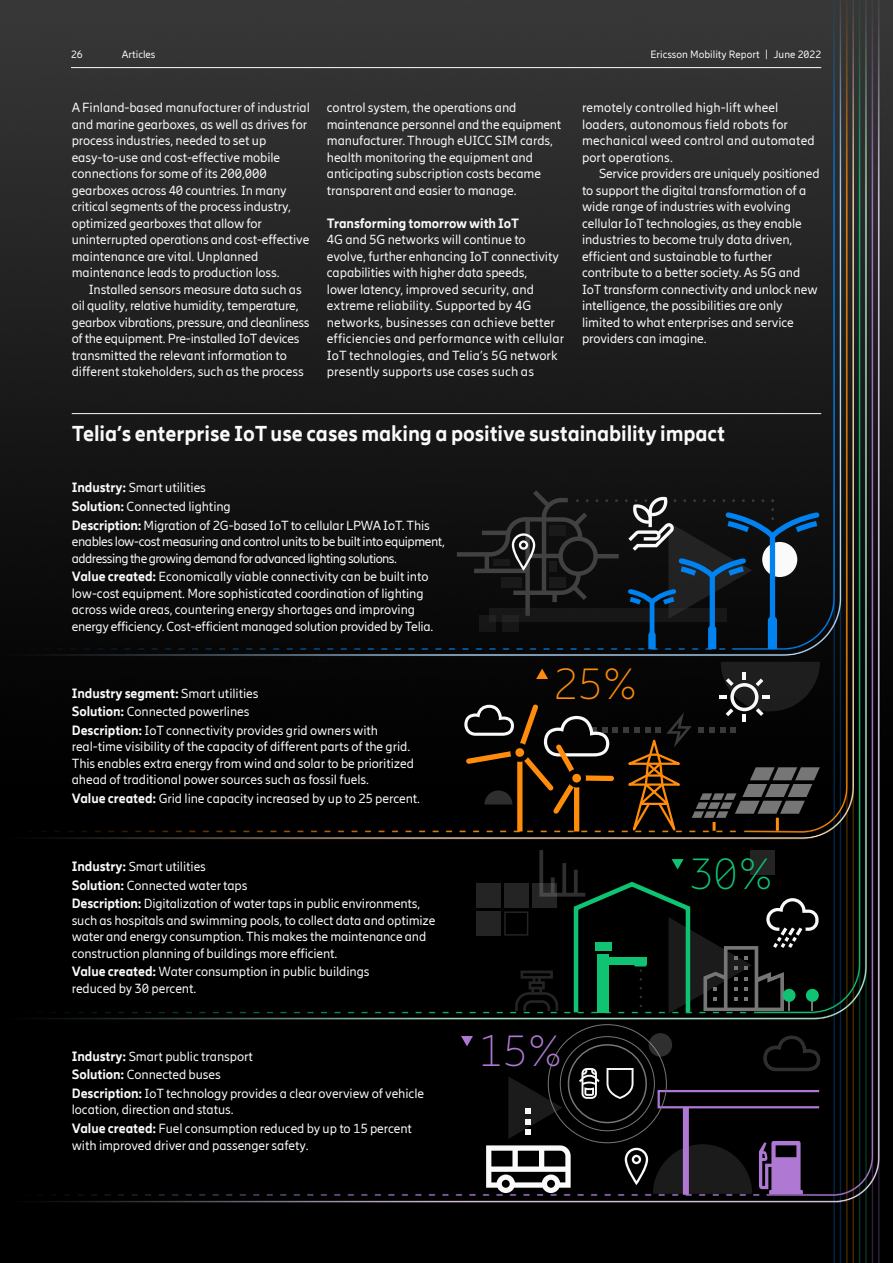
<style>
.page{position:relative;width:893px;height:1263px;background:#fff}
.page>*{position:absolute;margin:0;border:0;box-sizing:border-box;transform-origin:0 0}
.t1{font:200 43.35px "Ericsson Hilda";color:#ff8c0a}
.t2{font:200 43.35px "Ericsson Hilda";color:#0fc373}
.t3{font:200 43.35px "Ericsson Hilda";color:#af78d2}
.t4{font:800 21px "Ericsson Hilda";letter-spacing:-.005em;color:#fafafa}
.t5{font:13.2px/16.5px "Ericsson Hilda";letter-spacing:-.005em;color:#fafafa}
.t6{font:13.2px/16.5px "Ericsson Hilda";letter-spacing:-.04em;color:#fafafa}
.t7{font:800 13.2px "Ericsson Hilda";letter-spacing:-.005em;color:#fafafa}
.t8{font:10.5px "Ericsson Hilda";color:#fafafa}
.s1{font-weight:800}
</style>
<div class="page">
<img style="left:0;top:0;width:893px;height:1263px">
<svg style="left:579px;top:1068px;width:21px;height:31px"></svg>
<svg style="left:606px;top:1068px;width:27px;height:31px"></svg>
<div style="left:568px;top:1044px;width:79px;height:79px;border:2px solid #767676;border-radius:50%"></div>
<svg style="left:763px;top:1035px;width:57px;height:36px;background:#0b0b0b"></svg>
<svg style="left:461px;top:1036px;width:12px;height:10px"></svg>
<svg style="left:625px;top:1144px;width:127px;height:50px;background:#1a1a1a"></svg>
<svg style="left:457px;top:490px;width:366px;height:159px;background:#181f25"></svg>
<svg style="left:464px;top:662px;width:356px;height:355px;background:#13150f"></svg>
<svg style="left:508px;top:1076px;width:54px;height:63px;background:#171717"></svg>
<svg style="left:486px;top:1145px;width:85px;height:48px"></svg>
<svg style="left:759px;top:1141px;width:44px;height:53px;background:#785290"></svg>
<div style="left:658px;top:1090px;width:162px;height:18px;border:2px solid #af78d2"></div>
<div style="left:683px;top:1107px;width:6px;height:88px;background:#af78d2"></div>
<svg style="left:649px;top:1033px;width:23px;height:23px"></svg>
<div style="left:783px;top:989px;width:12px;height:13px;background:#0fc373;border-radius:50%"></div>
<hr style="left:71px;top:67px;width:750px;height:1px;background:#fafafa">
<hr style="left:72px;top:413px;width:749px;height:1px;background:#fafafa">
<p class="t8" style="left:71px;top:49px;width:13px">26</p>
<p class="t8" style="left:122px;top:49px;width:35px">Articles</p>
<p class="t8" style="left:650px;top:49px;width:172px">Ericsson Mobility Report | June 2022</p>
<p class="t5" style="left:72px;top:99px;width:240px">A Finland-based manufacturer of industrial and marine gearboxes, as well as drives for process industries, needed to set up easy-to-use and cost-effective mobile connections for some of its 200,000 gearboxes across 40 countries. In many critical segments of the process industry, optimized gearboxes that allow for uninterrupted operations and cost-effective maintenance are vital. Unplanned maintenance leads to production loss.</p>
<p class="t5" style="left:72px;top:281px;width:239px;text-indent:17px">Installed sensors measure data such as oil quality, relative humidity, temperature, gearbox vibrations, pressure, and cleanliness of the equipment. Pre-installed IoT devices transmitted the relevant information to different stakeholders, such as the process</p>
<p class="t5" style="left:327px;top:99px;width:236px">control system, the operations and maintenance personnel and the equipment manufacturer. Through eUICC SIM cards, health monitoring the equipment and anticipating subscription costs became transparent and easier to manage.</p>
<p class="t7" style="left:327px;top:215px;width:194px">Transforming tomorrow with IoT</p>
<p class="t5" style="left:327px;top:231px;width:239px">4G and 5G networks will continue to evolve, further enhancing IoT connectivity capabilities with higher data speeds,<br>lower latency, improved security, and extreme reliability. Supported by 4G networks, businesses can achieve better efficiencies and performance with cellular IoT technologies, and Telia’s 5G network presently supports use cases such as</p>
<p class="t5" style="left:582px;top:99px;width:234px">remotely controlled high-lift wheel loaders, autonomous field robots for mechanical weed control and automated port operations.</p>
<p class="t5" style="left:582px;top:165px;width:239px;text-indent:17px">Service providers are uniquely positioned to support the digital transformation of a wide range of industries with evolving cellular IoT technologies, as they enable industries to become truly data driven, efficient and sustainable to further contribute to a better society. As 5G and IoT transform connectivity and unlock new intelligence, the possibilities are only limited to what enterprises and service providers can imagine.</p>
<h2 class="t4" style="left:72px;top:421px;width:655px">Telia’s enterprise IoT use cases making a positive sustainability impact</h2>
<p class="t5" style="left:72px;top:478px;width:360px;line-height:18.6px"><span class="s1">Industry:</span> Smart utilities<br><span class="s1">Solution:</span> Connected lighting<br><span class="s1">Description:</span> Migration of 2G-based IoT to cellular LPWA IoT. This</p>
<p class="t6" style="left:72px;top:533px;width:375px">enables low-cost measuring and control units to be built into equipment, addressing the growing demand for advanced lighting solutions.</p>
<p class="t5" style="left:72px;top:568px;width:363px"><span class="s1">Value created:</span> Economically viable connectivity can be built into low-cost equipment. More sophisticated coordination of lighting across wide areas, countering energy shortages and improving energy efficiency. Cost-efficient managed solution provided by Telia.</p>
<p class="t5" style="left:72px;top:684px;width:308px;line-height:18.6px"><span class="s1">Industry segment:</span> Smart utilities<br><span class="s1">Solution:</span> Connected powerlines<br><span class="s1">Description:</span> IoT connectivity provides grid owners with</p>
<p class="t5" style="left:72px;top:739px;width:344px">real-time visibility of the capacity of different parts of the grid.<br>This enables extra energy from wind and solar to be prioritized ahead of traditional power sources such as fossil fuels.</p>
<p class="t5" style="left:72px;top:790px;width:350px"><span class="s1">Value created:</span> Grid line capacity increased by up to 25 percent.</p>
<p class="t5" style="left:72px;top:857px;width:350px;line-height:18.6px"><span class="s1">Industry:</span> Smart utilities<br><span class="s1">Solution:</span> Connected water taps<br><span class="s1">Description:</span> Digitalization of water taps in public environments,</p>
<p class="t5" style="left:72px;top:912px;width:365px">such as hospitals and swimming pools, to collect data and optimize water and energy consumption. This makes the maintenance and construction planning of buildings more efficient.</p>
<p class="t5" style="left:72px;top:963px;width:299px"><span class="s1">Value created:</span> Water consumption in public buildings reduced by 30 percent.</p>
<p class="t5" style="left:72px;top:1047px;width:354px;line-height:18.6px"><span class="s1">Industry:</span> Smart public transport<br><span class="s1">Solution:</span> Connected buses<br><span class="s1">Description:</span> IoT technology provides a clear overview of vehicle</p>
<p class="t5" style="left:72px;top:1100px;width:342px;line-height:18.6px">location, direction and status.<br><span class="s1">Value created:</span> Fuel consumption reduced by up to 15 percent</p>
<p class="t5" style="left:72px;top:1137px;width:238px">with improved driver and passenger safety.</p>
<h1 class="t1" style="left:554px;top:659px;width:86px">25%</h1>
<h1 class="t3" style="left:479px;top:1027px;width:86px">15%</h1>
<h1 class="t2" style="left:689px;top:850px;width:86px">30%</h1>
</div>
